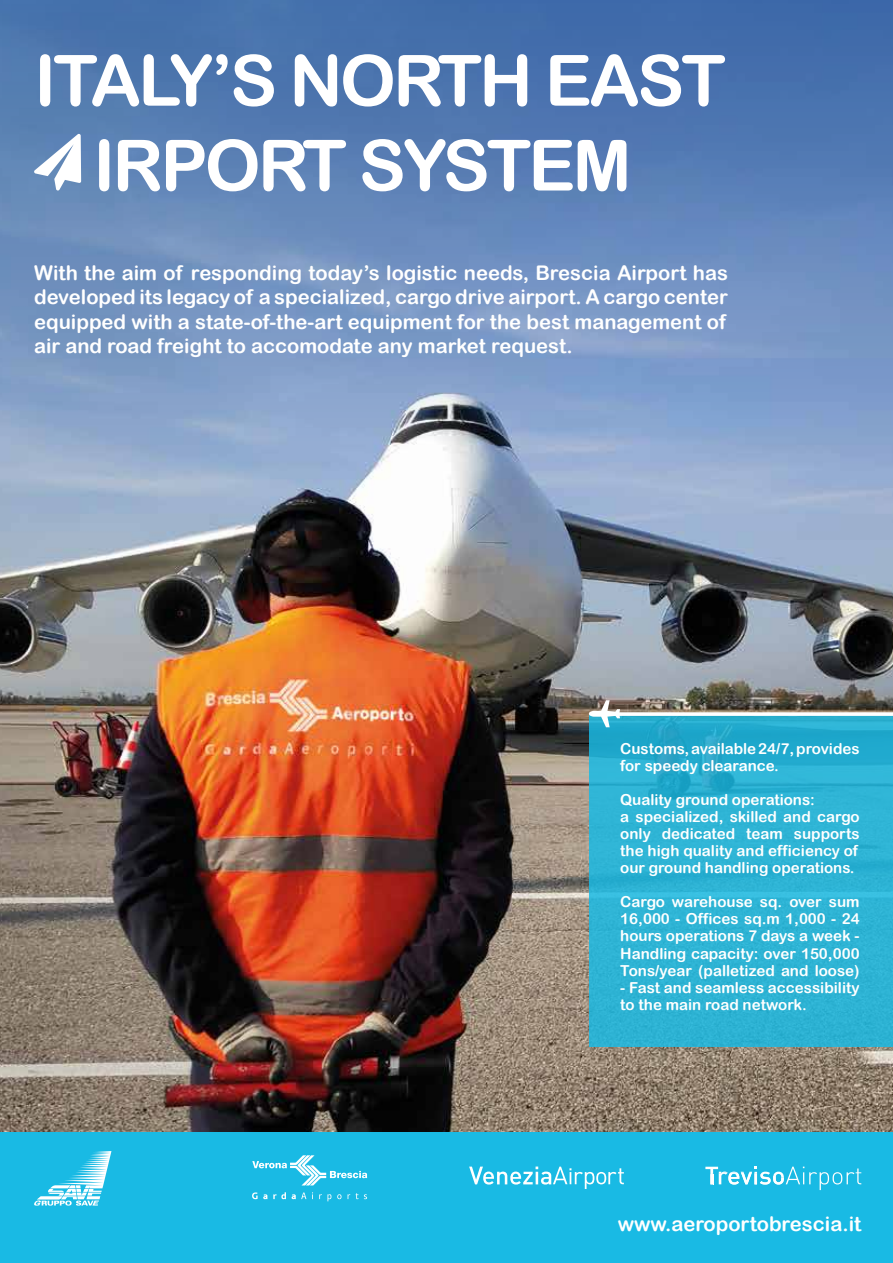
<style>
.page{position:relative;width:893px;height:1263px;background:#fff}
.page>*{position:absolute;margin:0;border:0;box-sizing:border-box;transform-origin:0 0}
.t1{font:70.65px/84.9px "Arial Rounded MT Bold";letter-spacing:-.04em;color:#fff;text-align:center}
.t2{font:20.25px/24.3px "Arial Rounded MT Bold";color:#fff;text-align:justify}
.t3{font:15.15px/17px "Arial Rounded MT Bold";color:#fff}
</style>
<div class="page">
<img style="left:0;top:934px;width:893px;height:198px">
<img style="left:0;top:0;width:893px;height:934px">
<svg style="left:34px;top:134px;width:47px;height:57px"></svg>
<div style="left:0;top:1132px;width:893px;height:131px;background:#19bae4"></div>
<svg style="left:252px;top:1155px;width:115px;height:30px"></svg>
<svg style="left:252px;top:1192px;width:15px;height:7px"></svg>
<svg style="left:273px;top:1192px;width:13px;height:7px"></svg>
<svg style="left:292px;top:1192px;width:14px;height:7px"></svg>
<svg style="left:319px;top:1194px;width:12px;height:7px"></svg>
<svg style="left:337px;top:1194px;width:4px;height:5px"></svg>
<svg style="left:347px;top:1193px;width:20px;height:6px"></svg>
<svg style="left:34px;top:1151px;width:77px;height:54px"></svg>
<svg style="left:705px;top:1166px;width:156px;height:24px"></svg>
<svg style="left:469px;top:1166px;width:155px;height:23px"></svg>
<svg style="left:589px;top:716px;width:304px;height:330px;background:#2bb1d3"></svg>
<svg style="left:620px;top:712px;width:273px;height:4px"></svg>
<svg style="left:589px;top:700px;width:31px;height:27px"></svg>
<h1 class="t1" style="left:34px;top:37px;width:693px">ITALY’S NORTH EAST<br>IRPORT SYSTEM</h1>
<p class="t2" style="left:34px;top:261px;width:695px">With the aim of responding today’s logistic needs, Brescia Airport has developed its legacy of a specialized, cargo drive airport. A cargo center equipped with a state-of-the-art equipment for the best management of air and road freight to accomodate any market request.</p>
<p class="t3" style="left:620px;top:740px;width:241px">Customs, available 24/7, provides for speedy clearance.</p>
<p class="t3" style="left:620px;top:791px;width:241px">Quality ground operations:<br>a specialized, skilled and cargo only dedicated team supports the high quality and efficiency of our ground handling operations.</p>
<p class="t3" style="left:620px;top:893px;width:241px;text-align:justify">Cargo warehouse sq. over sum 16,000 - Offices sq.m 1,000 - 24 hours operations 7 days a week - Handling capacity: over 150,000<br>Tons/year (palletized and loose)</p>
<p class="t3" style="left:620px;top:978px;width:241px">- Fast and seamless accessibility to the main road network.</p>
<h2 class="t2" style="left:618px;top:1212px;width:245px">www.aeroportobrescia.it</h2>
</div>
